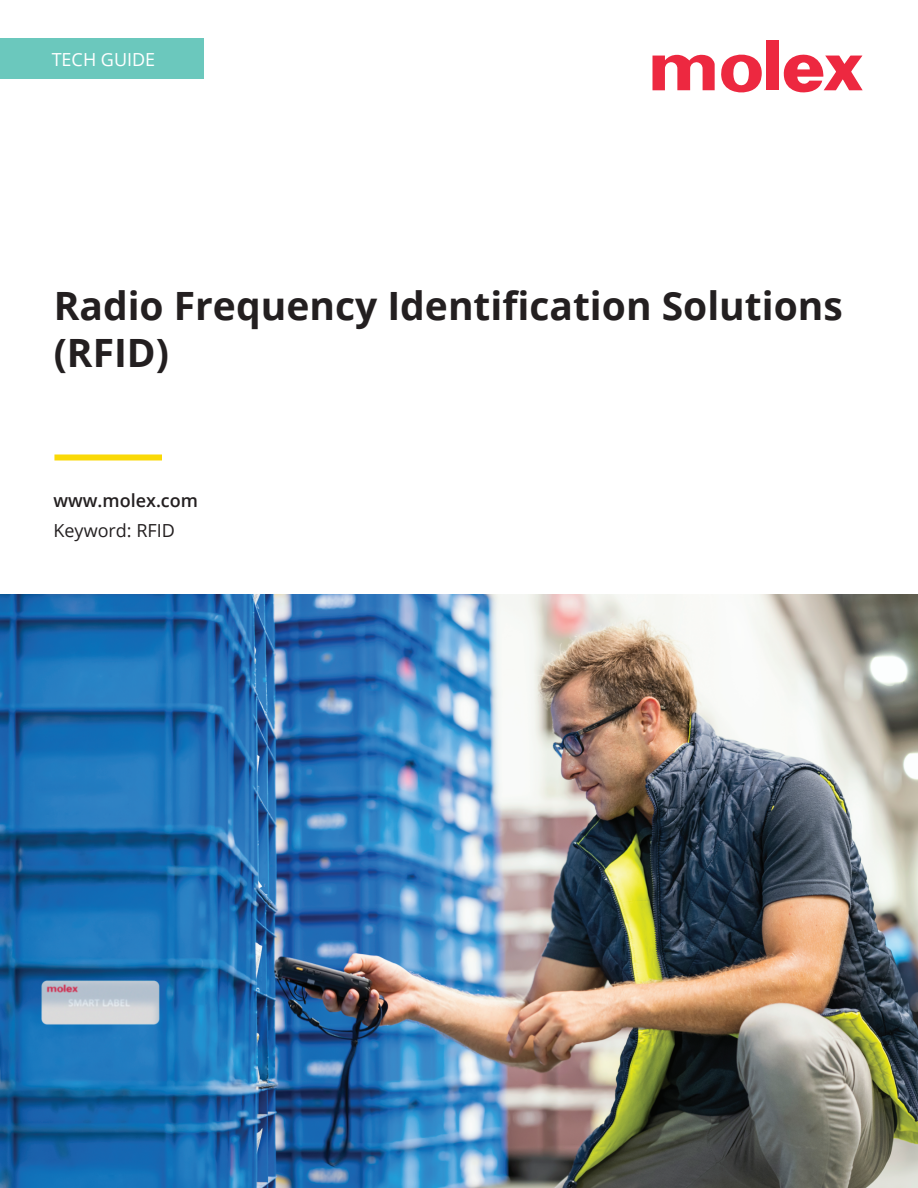
<style>
.page{position:relative;width:918px;height:1188px;background:#fff}
.page>*{position:absolute;margin:0;border:0;box-sizing:border-box;transform-origin:0 0}
.t1{font:700 39px/46.8px "Open Sans";color:#231f20}
.t2{font:600 18px "Open Sans";color:#231f20}
.t3{font:18px "Open Sans";color:#231f20}
.t4{font:18px "Open Sans";color:#fff}
</style>
<div class="page">
<svg style="left:652px;top:55px;width:63px;height:35px"></svg>
<svg style="left:721px;top:54px;width:41px;height:39px"></svg>
<svg style="left:783px;top:54px;width:80px;height:39px"></svg>
<div style="left:766px;top:40px;width:13px;height:50px;background:#ed2840"></div>
<div style="left:0;top:38px;width:204px;height:41px;background:#6bc8bd"></div>
<div style="left:54px;top:454px;width:108px;height:6px;background:#fad906"></div>
<img style="left:0;top:594px;width:918px;height:594px">
<p class="t4" style="left:52px;top:48px;width:105px">TECH GUIDE</p>
<p class="t1" style="left:54px;top:282px;width:791px">Radio Frequency Identification Solutions (RFID)</p>
<p class="t2" style="left:53px;top:488px;width:146px">www.molex.com</p>
<p class="t3" style="left:53px;top:518px;width:123px">Keyword: RFID</p>
</div>
